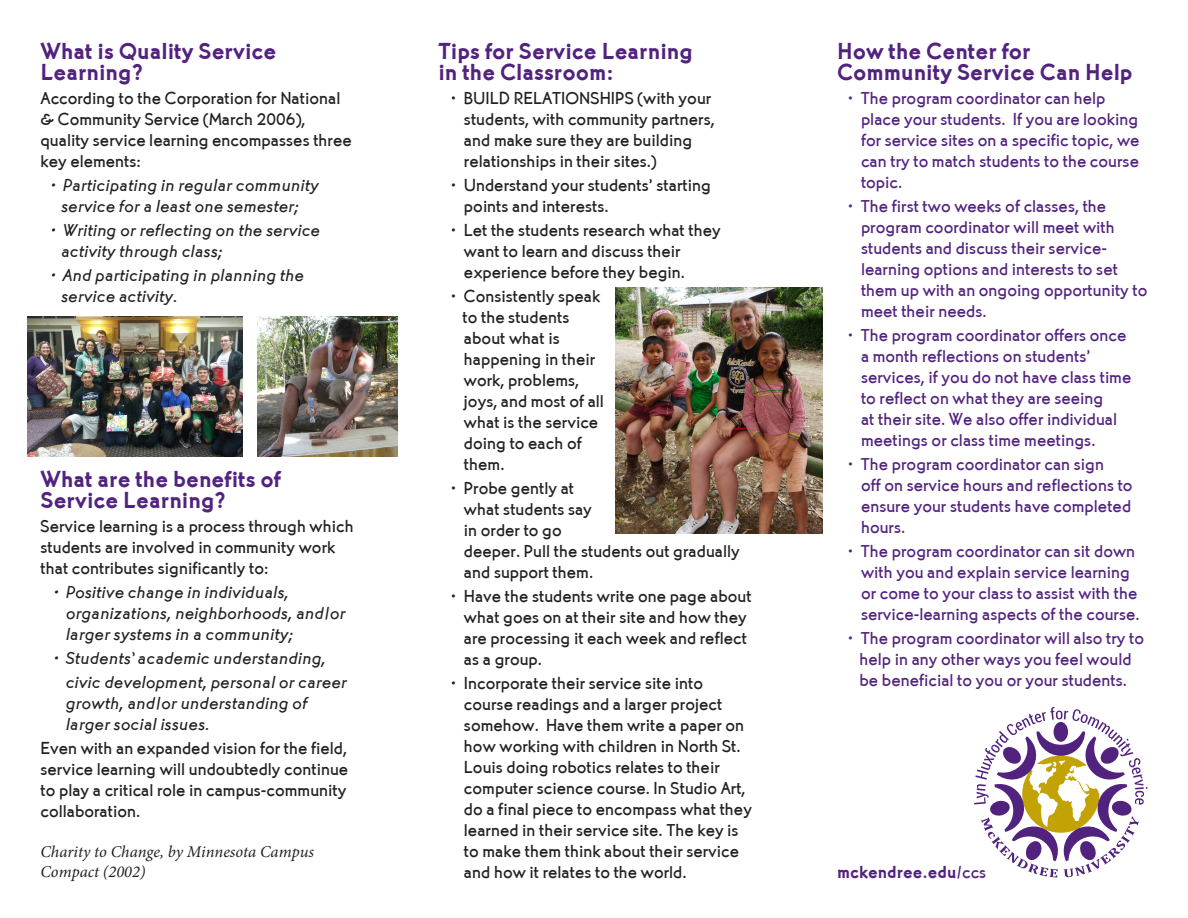
<style>
.page{position:relative;width:1188px;height:918px;background:#fff}
.page>*{position:absolute;margin:0;border:0;box-sizing:border-box;transform-origin:0 0}
.t1{font:700 24px/21px "Martin Got URWT";color:#52227f}
.t2{font:500 18px/21px "Martin Got URWT";color:#231f20}
.t3{font:500 18px/21px "Martin Got URWT";color:#52227f}
.t4{font:italic 500 18px/21px "Martin Got URWT";color:#231f20}
.t5{font:700 18px "Martin Got URWT";color:#52227f}
.t6{font:italic 16.5px/19.5px "Minion Pro";color:#231f20}
.s1{font-weight:500}
</style>
<div class="page">
<img style="left:616px;top:287px;width:207px;height:247px">
<img style="left:257px;top:316px;width:140px;height:141px">
<img style="left:27px;top:316px;width:216px;height:141px">
<svg style="left:974px;top:707px;width:174px;height:171px"></svg>
<h1 class="t1" style="left:40px;top:40px;width:237px">What is Quality Service<br>Learning?</h1>
<p class="t2" style="left:40px;top:87px;width:313px">According to the Corporation for National &amp; Community Service (March 2006), quality service learning encompasses three key elements:</p>
<p class="t4" style="left:50px;top:174px;width:271px;text-align:center">• Participating in regular community service for a least one semester;</p>
<p class="t4" style="left:62px;top:219px;width:260px;text-indent:-12px">• Writing or reflecting on the service activity through class;</p>
<p class="t4" style="left:62px;top:264px;width:244px;text-indent:-12px">• And participating in planning the service activity.</p>
<h1 class="t1" style="left:40px;top:468px;width:242px">What are the benefits of<br>Service Learning?</h1>
<p class="t2" style="left:40px;top:515px;width:315px">Service learning is a process through which students are involved in community work that contributes significantly to:</p>
<p class="t4" style="left:66px;top:581px;width:281px;text-indent:-14px">• Positive change in individuals, organizations, neighborhoods, and/or larger systems in a community;</p>
<p class="t4" style="left:66px;top:646px;width:283px;line-height:24px;text-indent:-14px">• Students’ academic understanding, civic development, personal or career</p>
<p class="t4" style="left:66px;top:692px;width:243px">growth, and/or understanding of larger social issues.</p>
<p class="t2" style="left:40px;top:737px;width:309px;text-align:justify">Even with an expanded vision for the field, service learning will undoubtedly continue to play a critical role in campus-community collaboration.</p>
<p class="t6" style="left:40px;top:842px;width:275px">Charity to Change, by Minnesota Campus<br>Compact (2002)</p>
<h1 class="t1" style="left:438px;top:40px;width:256px">Tips for Service Learning in the Classroom:</h1>
<p class="t2" style="left:464px;top:87px;width:252px;text-indent:-14px">• BUILD RELATIONSHIPS (with your students, with community partners, and make sure they are building relationships in their sites.)</p>
<p class="t2" style="left:464px;top:174px;width:249px;text-indent:-14px">• Understand your students’ starting points and interests.</p>
<p class="t2" style="left:464px;top:219px;width:258px;text-indent:-14px">• Let the students research what they want to learn and discuss their experience before they begin.</p>
<p class="t2" style="left:462px;top:285px;width:143px;text-indent:-12px">• Consistently speak to the students about what is happening in their work, problems, joys, and most of all what is the service doing to each of them.</p>
<p class="t2" style="left:464px;top:477px;width:277px;text-indent:-14px">• Probe gently at<br>what students say<br>in order to go<br>deeper. Pull the students out gradually and support them.</p>
<p class="t2" style="left:464px;top:585px;width:289px;text-indent:-14px">• Have the students write one page about what goes on at their site and how they are processing it each week and reflect as a group.</p>
<p class="t2" style="left:464px;top:672px;width:290px;text-indent:-14px">• Incorporate their service site into course readings and a larger project somehow. Have them write a paper on how working with children in North St.<br>Louis doing robotics relates to their computer science course. In Studio Art, do a final piece to encompass what they learned in their service site. The key is to make them think about their service and how it relates to the world.</p>
<h1 class="t1" style="left:837px;top:40px;width:297px">How the Center for<br>Community Service Can Help</h1>
<p class="t3" style="left:861px;top:87px;width:280px;text-indent:-14px">• The program coordinator can help place your students. If you are looking for service sites on a specific topic, we can try to match students to the course topic.</p>
<p class="t3" style="left:861px;top:195px;width:288px;text-indent:-14px">• The first two weeks of classes, the program coordinator will meet with students and discuss their service&shy;learning options and interests to set them up with an ongoing opportunity to meet their needs.</p>
<p class="t3" style="left:861px;top:324px;width:272px;text-indent:-14px">• The program coordinator offers once a month reflections on students’ services, if you do not have class time to reflect on what they are seeing<br>at their site. We also offer individual meetings or class time meetings.</p>
<p class="t3" style="left:861px;top:453px;width:273px;text-indent:-14px">• The program coordinator can sign<br>off on service hours and reflections to ensure your students have completed hours.</p>
<p class="t3" style="left:861px;top:540px;width:280px;text-indent:-14px">• The program coordinator can sit down with you and explain service learning or come to your class to assist with the service-learning aspects of the course.</p>
<p class="t3" style="left:848px;top:627px;width:298px;text-align:center">• The program coordinator will also try to help in any other ways you feel would<br>be beneficial to you or your students.</p>
<p class="t5" style="left:837px;top:861px;width:151px">mckendree.edu<span class="s1">/ccs</span></p>
</div>
